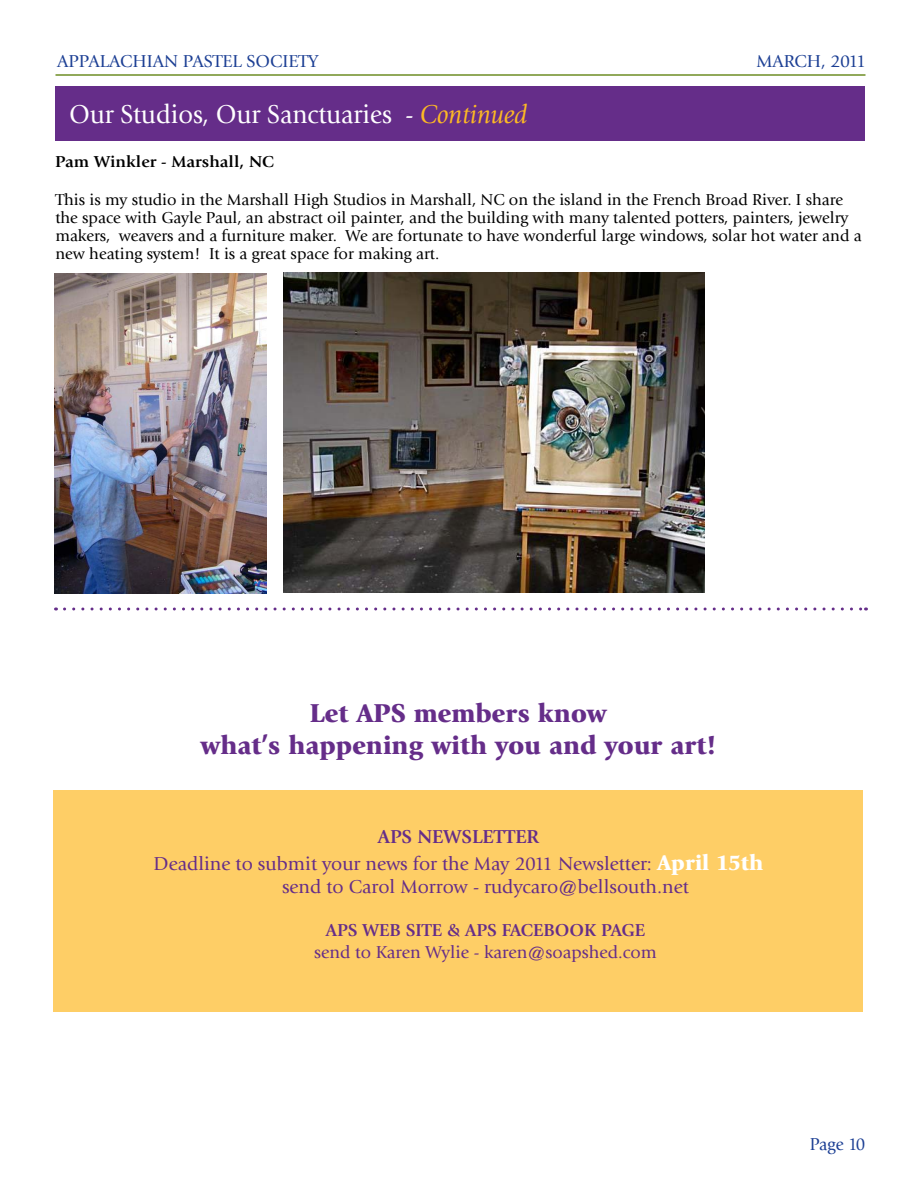
<style>
.page{position:relative;width:918px;height:1188px;background:#fff}
.page>*{position:absolute;margin:0;border:0;box-sizing:border-box;transform-origin:0 0}
.t1{font:900 27px/32.4px "Giovanni";color:#652d89;text-align:center}
.t2{font:27px "Giovanni";color:#fff;scale:.95 1}
.t3{font:19.5px/27px "Giovanni";color:#652d89;text-align:center}
.t4{font:18px "Giovanni";color:#652d89}
.t5{font:700 18px "Giovanni";color:#652d89}
.t6{font:18px "Giovanni";color:#1c3f94}
.t7{font:18px "Giovanni";letter-spacing:-.02em;color:#1c3f94}
.t8{font:18px "Giovanni";color:#1c3f94;scale:.95 1}
.t9{font:16.5px/18px "Giovanni";color:#000}
.t10{font:700 16.5px "Giovanni";color:#000;scale:1.05 1}
.s1{font-style:italic;color:#fdb924}
.s2{font-weight:700}
.s3{font-weight:900;font-size:22.5px;color:#fff}
</style>
<div class="page">
<div style="left:56px;top:86px;width:810px;height:55px;background:#652d89"></div>
<hr style="left:56px;top:74px;width:810px;height:2px;background:#6d8d24">
<svg style="left:64px;top:608px;width:803px;height:2px"></svg>
<img style="left:54px;top:274px;width:212px;height:319px">
<img style="left:284px;top:272px;width:420px;height:320px">
<div style="left:53px;top:790px;width:810px;height:221px;background:#fece66"></div>
<p class="t6" style="left:57px;top:51px;width:263px">APPALACHIAN PASTEL SOCIETY</p>
<p class="t7" style="left:757px;top:51px;width:111px">MARCH, 2011</p>
<h1 class="t2" style="left:69px;top:99px;width:484px">Our Studios, Our Sanctuaries - <span class="s1">Continued</span></h1>
<p class="t10" style="left:55px;top:152px;width:210px">Pam Winkler - Marshall, NC</p>
<p class="t9" style="left:55px;top:190px;width:808px">This is my studio in the Marshall High Studios in Marshall, NC on the island in the French Broad River. I share the space with Gayle Paul, an abstract oil painter, and the building with many talented potters, painters, jewelry makers, weavers and a furniture maker. We are fortunate to have wonderful large windows, solar hot water and a new heating system! It is a great space for making art.</p>
<h1 class="t1" style="left:200px;top:697px;width:518px">Let APS members know<br>what’s happening with you and your art!</h1>
<p class="t3" style="left:154px;top:823px;width:611px"><span class="s2">APS NEWSLETTER<br></span>Deadline to submit your news for the May 2011 Newsletter: <span class="s3">April 15th</span></p>
<p class="t3" style="left:282px;top:873px;width:408px">send to Carol Morrow - rudycaro@bellsouth.net</p>
<p class="t5" style="left:326px;top:920px;width:321px">APS WEB SITE &amp; APS FACEBOOK PAGE</p>
<p class="t4" style="left:314px;top:942px;width:344px">send to Karen Wylie - karen@soapshed.com</p>
<p class="t8" style="left:810px;top:1134px;width:60px">Page 10</p>
</div>
